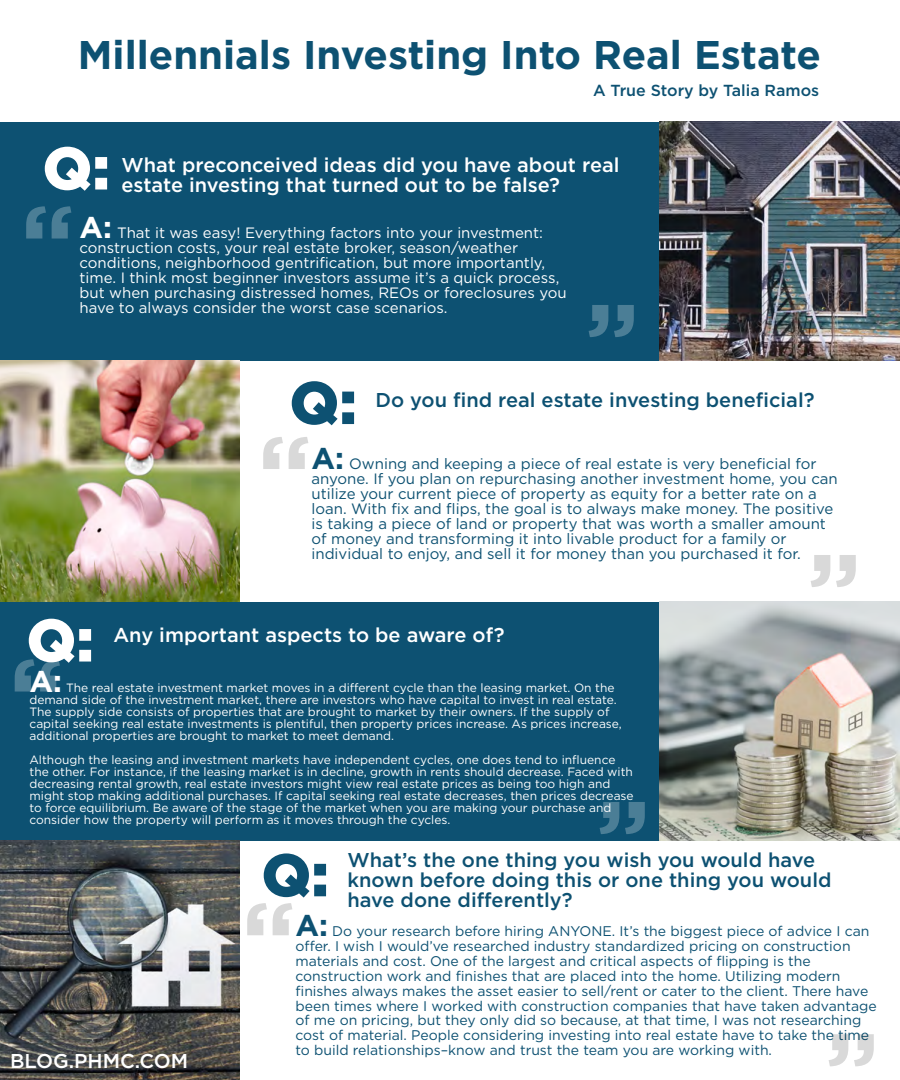
<style>
.page{position:relative;width:900px;height:1080px;background:#fff}
.page>*{position:absolute;margin:0;border:0;box-sizing:border-box;transform-origin:0 0}
.t1{font:700 100px "Gotham HTF";color:#fff}
.t2{font:700 100px "Gotham HTF";color:#000101}
.t3{font:900 60px "Gotham HTF";color:#fff}
.t4{font:900 60px "Gotham HTF";color:#0d5172}
.t5{font:700 40px "Gotham HTF";color:#0d5172}
.t6{font:700 30px "Gotham HTF";color:#fff}
.t7{font:500 20px/20px "Gotham HTF";color:#0d5172}
.t8{font:500 20px/20px "Gotham HTF";color:#fff}
.t9{font:500 16px "Gotham HTF";color:#0d5172}
.t10{font:15px/15px "Gotham HTF";color:#0d5172}
.t11{font:15px/15px "Gotham HTF";color:#fff}
.t12{font:14px/15px "Gotham HTF";color:#0d5172}
.t13{font:12px/12px "Gotham HTF";color:#fff}
.s1{font-weight:700;font-size:30px}
</style>
<div class="page">
<div style="left:0;top:122px;width:900px;height:239px;background:#0d5172"></div>
<div style="left:0;top:602px;width:899px;height:239px;background:#0d5172"></div>
<img style="left:660px;top:122px;width:239px;height:239px">
<img style="left:660px;top:602px;width:239px;height:239px">
<img style="left:0;top:361px;width:240px;height:241px">
<img style="left:0;top:841px;width:240px;height:239px">
<h3 class="t5" style="left:78px;top:32px;width:745px">Millennials Investing Into Real Estate</h3>
<h3 class="t9" style="left:593px;top:81px;width:228px">A True Story by Talia Ramos</h3>
<h2 class="t3" style="left:42px;top:134px;width:69px">Q:</h2>
<h3 class="t8" style="left:122px;top:155px;width:500px">What preconceived ideas did you have about real estate investing that turned out to be false?</h3>
<h1 class="t1" style="left:20px;top:184px;width:55px">“</h1>
<p class="t11" style="left:79px;top:225px;width:489px"><span class="s1">A:</span> That it was easy! Everything factors into your investment: construction costs, your real estate broker, season/weather conditions, neighborhood gentrification, but more importantly, time. I think most beginner investors assume it’s a quick process, but when purchasing distressed homes, REOs or foreclosures you have to always consider the worst case scenarios.</p>
<h1 class="t1" style="left:640px;top:360px;width:55px;rotate:-180deg">“</h1>
<h2 class="t4" style="left:289px;top:368px;width:69px">Q:</h2>
<h3 class="t7" style="left:376px;top:389px;width:441px">Do you find real estate investing beneficial?</h3>
<h1 class="t2" style="left:258px;top:414px;width:55px">“</h1>
<p class="t10" style="left:311px;top:456px;width:528px"><span class="s1">A:</span> Owning and keeping a piece of real estate is very beneficial for anyone. If you plan on repurchasing another investment home, you can utilize your current piece of property as equity for a better rate on a loan. With fix and flips, the goal is to always make money. The positive is taking a piece of land or property that was worth a smaller amount of money and transforming it into livable product for a family or individual to enjoy, and sell it for money than you purchased it for.</p>
<h1 class="t2" style="left:862px;top:610px;width:55px;rotate:-180deg">“</h1>
<h2 class="t3" style="left:26px;top:606px;width:69px">Q:</h2>
<h3 class="t8" style="left:114px;top:624px;width:393px">Any important aspects to be aware of?</h3>
<h1 class="t1" style="left:9px;top:637px;width:56px">“</h1>
<h3 class="t6" style="left:30px;top:664px;width:34px">A:</h3>
<p class="t13" style="left:29px;top:681px;width:594px;text-indent:37px">The real estate investment market moves in a different cycle than the leasing market. On the demand side of the investment market, there are investors who have capital to invest in real estate.<br>The supply side consists of properties that are brought to market by their owners. If the supply of capital seeking real estate investments is plentiful, then property prices increase. As prices increase, additional properties are brought to market to meet demand.</p>
<p class="t13" style="left:29px;top:753px;width:606px">Although the leasing and investment markets have independent cycles, one does tend to influence the other. For instance, if the leasing market is in decline, growth in rents should decrease. Faced with decreasing rental growth, real estate investors might view real estate prices as being too high and might stop making additional purchases. If capital seeking real estate decreases, then prices decrease to force equilibrium. Be aware of the stage of the market when you are making your purchase and consider how the property will perform as it moves through the cycles.</p>
<h1 class="t1" style="left:650px;top:857px;width:55px;rotate:-180deg">“</h1>
<h3 class="t8" style="left:10px;top:1050px;width:180px">BLOG.PHMC.COM</h3>
<h3 class="t7" style="left:348px;top:849px;width:485px">What’s the one thing you wish you would have known before doing this or one thing you would have done differently?</h3>
<h2 class="t4" style="left:261px;top:840px;width:69px">Q:</h2>
<h1 class="t2" style="left:242px;top:880px;width:55px">“</h1>
<p class="t12" style="left:296px;top:923px;width:583px"><span class="s1">A:</span> Do your research before hiring ANYONE. It’s the biggest piece of advice I can offer. I wish I would’ve researched industry standardized pricing on construction materials and cost. One of the largest and critical aspects of flipping is the construction work and finishes that are placed into the home. Utilizing modern finishes always makes the asset easier to sell/rent or cater to the client. There have been times where I worked with construction companies that have taken advantage of me on pricing, but they only did so because, at that time, I was not researching cost of material. People considering investing into real estate have to take the time to build relationships–know and trust the team you are working with.</p>
<h1 class="t2" style="left:880px;top:1089px;width:55px;rotate:-180deg">“</h1>
</div>
